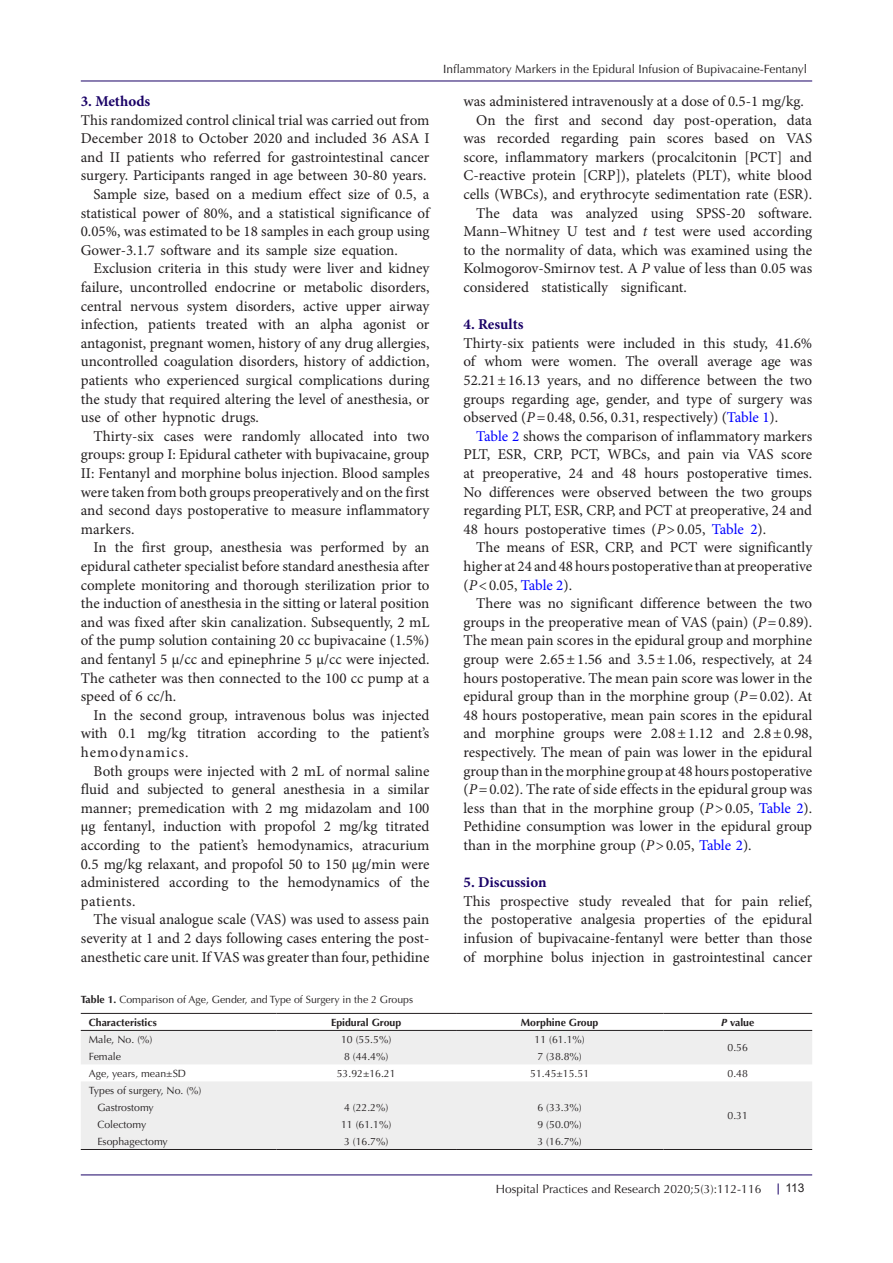
<style>
.page{position:relative;width:893px;height:1263px;background:#fff}
.page>*{position:absolute;margin:0;border:0;box-sizing:border-box;transform-origin:0 0}
.t1{font:15px/18.6px "Minion Pro";color:#231f20;text-align:justify}
.t2{font:700 15px "Minion Pro";color:#190066}
.t3{font:12px "Optima LT Std";color:#231f20}
.t4{font:12px "Arial";color:#231f20}
.t5{font:10.5px "Optima LT Std";color:#231f20}
.t6{font:700 10.5px "Optima LT Std";color:#231f20}
.s1{color:#222}
.s2{font-style:italic}
.s3{color:#00f}
.s4{font-weight:700}
</style>
<div class="page">
<hr style="left:81px;top:81px;width:731px;height:1px;background:#190066">
<hr style="left:81px;top:1175px;width:731px;height:1px;background:#190066">
<svg style="left:81px;top:1031px;width:731px;height:118px;fill:#eee"></svg>
<hr style="left:81px;top:1013px;width:195px;height:1px;background:#231f20">
<hr style="left:276px;top:1013px;width:180px;height:1px;background:#231f20">
<hr style="left:456px;top:1013px;width:207px;height:1px;background:#231f20">
<hr style="left:663px;top:1013px;width:149px;height:1px;background:#231f20">
<hr style="left:81px;top:1030px;width:195px;height:1px;background:#231f20">
<hr style="left:276px;top:1030px;width:180px;height:1px;background:#231f20">
<hr style="left:456px;top:1030px;width:207px;height:1px;background:#231f20">
<hr style="left:663px;top:1030px;width:149px;height:1px;background:#231f20">
<hr style="left:81px;top:1149px;width:195px;height:1px;background:#231f20">
<hr style="left:276px;top:1149px;width:180px;height:1px;background:#231f20">
<hr style="left:456px;top:1149px;width:207px;height:1px;background:#231f20">
<hr style="left:663px;top:1149px;width:149px;height:1px;background:#231f20">
<p class="t2" style="left:81px;top:91px;width:71px">3. Methods</p>
<p class="t1" style="left:81px;top:111px;width:350px">This randomized control clinical trial was carried out from December 2018 to October 2020 and included 36 ASA I and II patients who referred for gastrointestinal cancer surgery. Participants ranged in age between 30-80 years.</p>
<p class="t1" style="left:81px;top:185px;width:350px;text-indent:13px">Sample size, based on a medium effect size of 0.5, a statistical power of 80%, and a statistical significance of 0.05%, was estimated to be 18 samples in each group using Gower-3.1.7 software and its sample size equation.</p>
<p class="t1" style="left:81px;top:259px;width:350px;text-indent:13px">Exclusion criteria in this study were liver and kidney failure, uncontrolled endocrine or metabolic disorders, central nervous system disorders, active upper airway infection, patients treated with an alpha agonist or antagonist, pregnant women, history of any drug allergies, uncontrolled coagulation disorders, history of addiction, patients who experienced surgical complications during the study that required altering the level of anesthesia, or use of other hypnotic drugs.</p>
<p class="t1" style="left:81px;top:427px;width:350px;text-indent:13px">Thirty-six cases were randomly allocated into two groups: group I: Epidural catheter with bupivacaine, group II: Fentanyl and morphine bolus injection. Blood samples were taken from both groups preoperatively and on the first and second days postoperative to measure inflammatory markers.</p>
<p class="t1" style="left:81px;top:538px;width:350px;text-indent:13px">In the first group, anesthesia was performed by an epidural catheter specialist before standard anesthesia after complete monitoring and thorough sterilization prior to the induction of anesthesia in the sitting or lateral position and was fixed after skin canalization. Subsequently, 2 mL of the pump solution containing 20 cc bupivacaine (1.5%) and fentanyl 5 <span class="s1">μ</span>/cc and epinephrine 5 <span class="s1">μ</span>/cc were injected.<br>The catheter was then connected to the 100 cc pump at a speed of 6 cc/h.</p>
<p class="t1" style="left:81px;top:706px;width:350px;text-indent:13px">In the second group, intravenous bolus was injected with 0.1 mg/kg titration according to the patient’s hemodynamics.</p>
<p class="t1" style="left:81px;top:762px;width:350px;text-indent:13px">Both groups were injected with 2 mL of normal saline fluid and subjected to general anesthesia in a similar manner; premedication with 2 mg midazolam and 100 μg fentanyl, induction with propofol 2 mg/kg titrated according to the patient’s hemodynamics, atracurium 0.5 mg/kg relaxant, and propofol 50 to 150 <span class="s1">μ</span>g/min were administered according to the hemodynamics of the patients.</p>
<p class="t1" style="left:81px;top:910px;width:350px;text-indent:13px">The visual analogue scale (VAS) was used to assess pain severity at 1 and 2 days following cases entering the post&shy;anesthetic care unit. If VAS was greater than four, pethidine</p>
<p class="t3" style="left:443px;top:62px;width:366px">Inflammatory Markers in the Epidural Infusion of Bupivacaine-Fentanyl</p>
<p class="t1" style="left:463px;top:92px;width:342px">was administered intravenously at a dose of 0.5-1 mg/kg.</p>
<p class="t1" style="left:463px;top:111px;width:350px;text-indent:13px">On the first and second day post-operation, data was recorded regarding pain scores based on VAS score, inflammatory markers (procalcitonin [PCT] and C-reactive protein [CRP]), platelets (PLT), white blood cells (WBCs), and erythrocyte sedimentation rate (ESR).</p>
<p class="t1" style="left:463px;top:204px;width:350px;text-indent:13px">The data was analyzed using SPSS-20 software.<br>Mann–Whitney U test and <span class="s2">t</span> test were used according to the normality of data, which was examined using the Kolmogorov-Smirnov test. A <span class="s2">P</span> value of less than 0.05 was considered statistically significant.</p>
<p class="t2" style="left:463px;top:314px;width:62px">4. Results</p>
<p class="t1" style="left:463px;top:334px;width:350px">Thirty-six patients were included in this study, 41.6% of whom were women. The overall average age was 52.21±16.13 years, and no difference between the two groups regarding age, gender, and type of surgery was observed (<span class="s2">P</span>=0.48, 0.56, 0.31, respectively) (<span class="s3">Table 1</span>).</p>
<p class="t1" style="left:463px;top:427px;width:350px;text-indent:13px"><span class="s3">Table 2</span> shows the comparison of inflammatory markers PLT, ESR, CRP, PCT, WBCs, and pain via VAS score at preoperative, 24 and 48 hours postoperative times.<br>No differences were observed between the two groups regarding PLT, ESR, CRP, and PCT at preoperative, 24 and 48 hours postoperative times (<span class="s2">P</span>&gt;0.05, <span class="s3">Table 2</span>).</p>
<p class="t1" style="left:463px;top:538px;width:350px;text-indent:13px">The means of ESR, CRP, and PCT were significantly higher at 24 and 48 hours postoperative than at preoperative (<span class="s2">P</span>&lt;0.05, <span class="s3">Table 2</span>).</p>
<p class="t1" style="left:463px;top:594px;width:350px;text-indent:13px">There was no significant difference between the two groups in the preoperative mean of VAS (pain) (<span class="s2">P</span>=0.89).<br>The mean pain scores in the epidural group and morphine group were 2.65±1.56 and 3.5±1.06, respectively, at 24 hours postoperative. The mean pain score was lower in the epidural group than in the morphine group (<span class="s2">P</span>=0.02). At 48 hours postoperative, mean pain scores in the epidural and morphine groups were 2.08±1.12 and 2.8±0.98, respectively. The mean of pain was lower in the epidural group than in the morphine group at 48 hours postoperative (<span class="s2">P</span>=0.02). The rate of side effects in the epidural group was less than that in the morphine group (<span class="s2">P</span>&gt;0.05, <span class="s3">Table 2</span>).<br>Pethidine consumption was lower in the epidural group than in the morphine group (<span class="s2">P</span>&gt;0.05, <span class="s3">Table 2</span>).</p>
<p class="t2" style="left:463px;top:872px;width:85px">5. Discussion</p>
<p class="t1" style="left:463px;top:892px;width:350px">This prospective study revealed that for pain relief, the postoperative analgesia properties of the epidural infusion of bupivacaine-fentanyl were better than those of morphine bolus injection in gastrointestinal cancer</p>
<p class="t5" style="left:81px;top:993px;width:334px"><span class="s4">Table 1.</span> Comparison of Age, Gender, and Type of Surgery in the 2 Groups</p>
<p class="t6" style="left:89px;top:1016px;width:69px">Characteristics</p>
<p class="t6" style="left:331px;top:1016px;width:72px">Epidural Group</p>
<p class="t6" style="left:521px;top:1016px;width:79px">Morphine Group</p>
<p class="t6" style="left:721px;top:1016px;width:35px"><span class="s2">P</span> value</p>
<p class="t5" style="left:89px;top:1033px;width:65px">Male, No. (%)</p>
<p class="t5" style="left:341px;top:1033px;width:52px">10 (55.5%)</p>
<p class="t5" style="left:535px;top:1033px;width:52px">11 (61.1%)</p>
<p class="t5" style="left:728px;top:1042px;width:22px">0.56</p>
<p class="t5" style="left:89px;top:1050px;width:34px">Female</p>
<p class="t5" style="left:344px;top:1050px;width:46px">8 (44.4%)</p>
<p class="t5" style="left:537px;top:1050px;width:46px">7 (38.8%)</p>
<p class="t5" style="left:89px;top:1067px;width:99px">Age, years, mean±SD</p>
<p class="t5" style="left:337px;top:1067px;width:60px">53.92±16.21</p>
<p class="t5" style="left:530px;top:1067px;width:60px">51.45±15.51</p>
<p class="t5" style="left:728px;top:1067px;width:22px">0.48</p>
<p class="t5" style="left:89px;top:1084px;width:114px">Types of surgery, No. (%)</p>
<p class="t5" style="left:728px;top:1109px;width:22px">0.31</p>
<p class="t5" style="left:97px;top:1101px;width:58px">Gastrostomy</p>
<p class="t5" style="left:344px;top:1101px;width:46px">4 (22.2%)</p>
<p class="t5" style="left:537px;top:1101px;width:46px">6 (33.3%)</p>
<p class="t5" style="left:97px;top:1118px;width:50px">Colectomy</p>
<p class="t5" style="left:341px;top:1118px;width:52px">11 (61.1%)</p>
<p class="t5" style="left:537px;top:1118px;width:46px">9 (50.0%)</p>
<p class="t5" style="left:97px;top:1135px;width:72px">Esophagectomy</p>
<p class="t5" style="left:344px;top:1135px;width:46px">3 (16.7%)</p>
<p class="t5" style="left:537px;top:1135px;width:46px">3 (16.7%)</p>
<p class="t3" style="left:496px;top:1182px;width:267px">Hospital Practices and Research 2020;5(3):112-116</p>
<p class="t4" style="left:785px;top:1180px;width:21px">113</p>
</div>
